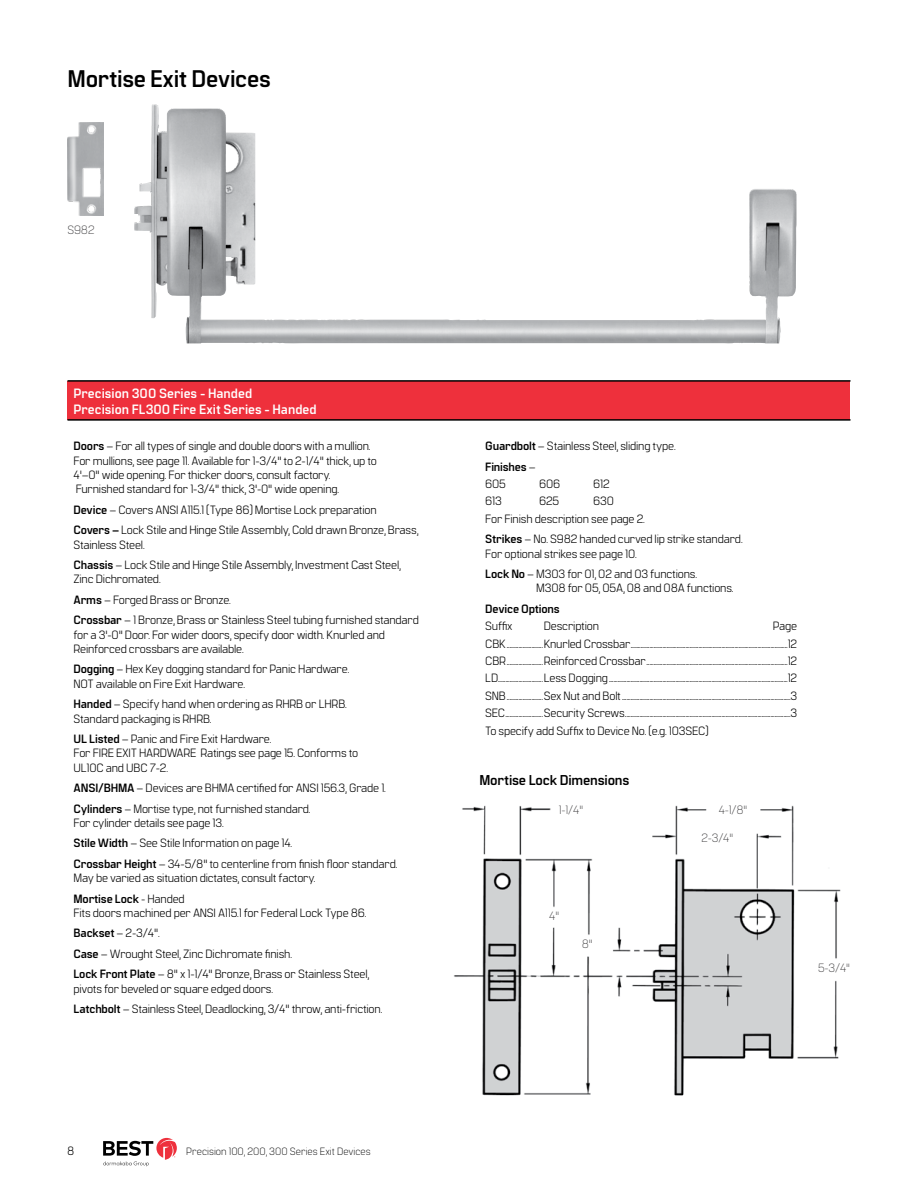
<style>
.page{position:relative;width:918px;height:1188px;background:#fff}
.page>*{position:absolute;margin:0;border:0;box-sizing:border-box;transform-origin:0 0}
.t1{font:700 24px "Manifold CF";letter-spacing:-.015em;color:#000}
.t2{font:700 14.25px "Manifold CF";letter-spacing:-.015em;color:#000}
.t3{font:700 13.5px/16.2px "Manifold CF";color:#fff}
.t4{font:12px/20.4px "Manifold CF";letter-spacing:-.015em;color:#000}
.t5{font:300 12px "Manifold CF";color:#414042}
.t6{font:700 12px "Manifold CF";letter-spacing:-.015em;color:#000}
.t7{font:300 10.5px "Manifold CF";color:#000}
.s1{font-weight:700}
</style>
<div class="page">
<svg style="left:103px;top:1138px;width:74px;height:28px"></svg>
<img style="left:134px;top:104px;width:86px;height:214px">
<div style="left:68px;top:381px;width:782px;height:39px;background:#ee303c"></div>
<hr style="left:68px;top:380px;width:782px;height:2px;background:#000">
<hr style="left:68px;top:419px;width:782px;height:2px;background:#000">
<img style="left:68px;top:123px;width:35px;height:93px">
<img style="left:167px;top:109px;width:629px;height:234px">
<img style="left:454px;top:805px;width:387px;height:291px">
<h1 class="t1" style="left:68px;top:64px;width:205px">Mortise Exit Devices</h1>
<p class="t5" style="left:67px;top:223px;width:29px">S982</p>
<p class="t3" style="left:74px;top:386px;width:245px">Precision 300 Series - Handed<br>Precision FL300 Fire Exit Series - Handed</p>
<p class="t4" style="left:74px;top:439px;width:305px;line-height:14.4px"><span class="s1">Doors</span> – For all types of single and double doors with a mullion.<br>For mullions, see page 11. Available for 1-3/4" to 2-1/4" thick, up to 4'–0" wide opening. For thicker doors, consult factory.<br>Furnished standard for 1-3/4" thick, 3'-0" wide opening.</p>
<p class="t4" style="left:74px;top:500px;width:347px"><span class="s1">Device</span> – Covers ANSI A115.1 (Type 86) Mortise Lock preparation<br><span class="s1">Covers –</span> Lock Stile and Hinge Stile Assembly, Cold drawn Bronze, Brass,</p>
<p class="t4" style="left:74px;top:534px;width:329px">Stainless Steel.<br><span class="s1">Chassis</span> – Lock Stile and Hinge Stile Assembly, Investment Cast Steel,</p>
<p class="t4" style="left:74px;top:569px;width:347px">Zinc Dichromated.<br><span class="s1">Arms</span> – Forged Brass or Bronze.<br><span class="s1">Crossbar</span> – 1 Bronze, Brass or Stainless Steel tubing furnished standard</p>
<p class="t4" style="left:74px;top:627px;width:313px;line-height:14.4px">for a 3'-0" Door. For wider doors, specify door width. Knurled and<br>Reinforced crossbars are available.</p>
<p class="t4" style="left:74px;top:662px;width:277px;line-height:14.4px"><span class="s1">Dogging</span> – Hex Key dogging standard for Panic Hardware.<br>NOT available on Fire Exit Hardware.</p>
<p class="t4" style="left:74px;top:697px;width:275px;line-height:14.4px"><span class="s1">Handed</span> – Specify hand when ordering as RHRB or LHRB.<br>Standard packaging is RHRB.</p>
<p class="t4" style="left:74px;top:732px;width:286px;line-height:14.4px"><span class="s1">UL Listed</span> – Panic and Fire Exit Hardware.<br>For FIRE EXIT HARDWARE Ratings see page 15. Conforms to<br>UL10C and UBC 7-2.</p>
<p class="t4" style="left:74px;top:778px;width:314px"><span class="s1">ANSI/BHMA</span> – Devices are BHMA certified for ANSI 156.3, Grade 1.<br><span class="s1">Cylinders</span> – Mortise type, not furnished standard.</p>
<p class="t4" style="left:74px;top:813px;width:325px">For cylinder details see page 13.<br><span class="s1">Stile Width</span> – See Stile Information on page 14.<br><span class="s1">Crossbar Height</span> – 34-5/8" to centerline from finish floor standard.</p>
<p class="t4" style="left:74px;top:868px;width:243px">May be varied as situation dictates, consult factory.<br><span class="s1">Mortise Lock</span> - Handed</p>
<p class="t4" style="left:74px;top:903px;width:297px">Fits doors machined per ANSI A115.1 for Federal Lock Type 86.<br><span class="s1">Backset</span> – 2-3/4".<br><span class="s1">Case</span> – Wrought Steel, Zinc Dichromate finish.<br><span class="s1">Lock Front Plate</span> – 8" x 1-1/4" Bronze, Brass or Stainless Steel,</p>
<p class="t4" style="left:74px;top:978px;width:310px">pivots for beveled or square edged doors.<br><span class="s1">Latchbolt</span> – Stainless Steel, Deadlocking, 3/4" throw, anti-friction.</p>
<p class="t4" style="left:67px;top:1141px;width:9px">8</p>
<p class="t7" style="left:186px;top:1145px;width:186px">Precision 100, 200, 300 Series Exit Devices</p>
<p class="t4" style="left:485px;top:436px;width:192px"><span class="s1">Guardbolt</span> – Stainless Steel, sliding type.<br><span class="s1">Finishes</span> –</p>
<p class="t4" style="left:485px;top:474px;width:22px">605</p>
<p class="t4" style="left:539px;top:474px;width:23px">606</p>
<p class="t4" style="left:593px;top:474px;width:18px">612</p>
<p class="t4" style="left:485px;top:491px;width:18px">613</p>
<p class="t4" style="left:539px;top:491px;width:22px">625</p>
<p class="t4" style="left:485px;top:493px;width:161px;line-height:17.4px;text-indent:108px">630<br>For Finish description see page 2.</p>
<p class="t4" style="left:485px;top:532px;width:259px;line-height:14.4px"><span class="s1">Strikes</span> – No. S982 handed curved lip strike standard.<br>For optional strikes see page 10.</p>
<p class="t4" style="left:536px;top:567px;width:199px;line-height:14.4px;text-indent:-51px"><span class="s1">Lock No</span> – M303 for 01, 02 and 03 functions.<br>M308 for 05, 05A, 08 and 08A functions.</p>
<p class="t6" style="left:485px;top:602px;width:76px">Device Options</p>
<p class="t4" style="left:485px;top:616px;width:29px">Suffix</p>
<p class="t4" style="left:544px;top:616px;width:57px">Description</p>
<p class="t4" style="left:485px;top:618px;width:313px;line-height:17.4px;text-align:justify;text-indent:288px">Page CBK.........................Knurled Crossbar.............................................................................................................12<br>CBR.........................Reinforced Crossbar..................................................................................................12<br>LD...............................Less Dogging............................................................................................................................12<br>SNB.........................Sex Nut and Bolt.....................................................................................................................3<br>SEC..........................Security Screws...................................................................................................................3<br>To specify add Suffix to Device No. (e.g. 103SEC)</p>
<p class="t2" style="left:480px;top:771px;width:151px">Mortise Lock Dimensions</p>
<p class="t5" style="left:559px;top:803px;width:26px">1-1/4"</p>
<p class="t5" style="left:719px;top:803px;width:30px">4-1/8"</p>
<p class="t5" style="left:701px;top:831px;width:33px">2-3/4"</p>
<p class="t5" style="left:549px;top:909px;width:11px">4"</p>
<p class="t5" style="left:582px;top:937px;width:12px">8"</p>
<p class="t5" style="left:818px;top:961px;width:33px">5-3/4"</p>
</div>
